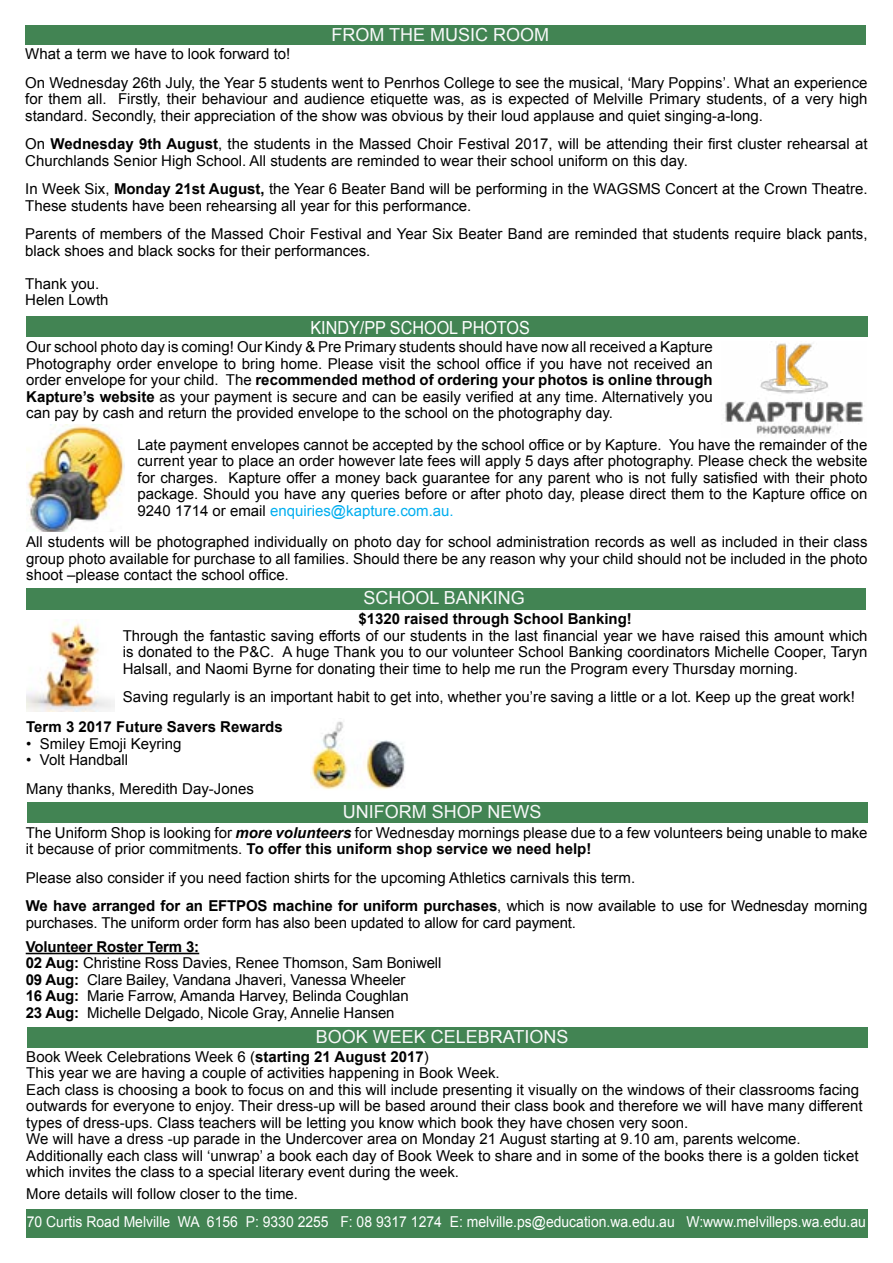
<style>
.page{position:relative;width:893px;height:1263px;background:#fff}
.page>*{position:absolute;margin:0;border:0;box-sizing:border-box;transform-origin:0 0}
.t1{font:18px "Arial";color:#f8f8f9}
.t2{font:18px "Arial";color:#fff;scale:.9 1}
.t3{font:15px/16.5px "Arial";color:#000}
.t4{font:15px/16.5px "Arial";color:#000;text-align:justify;scale:.93 1}
.t5{font:15px "Arial";color:#fff;scale:.93 1}
.t6{font:700 15px "Arial";color:#000}
.s1{font-weight:700}
.s2{color:#00aeef}
.s3{font-weight:700;font-style:italic}
</style>
<div class="page">
<div style="left:26px;top:1209px;width:841px;height:28px;background:#428453"></div>
<hr style="left:26px;top:953px;width:173px;height:1px;background:#000">
<div style="left:25px;top:26px;width:841px;height:19px;background:#428453"></div>
<div style="left:26px;top:588px;width:840px;height:21px;background:#428453"></div>
<div style="left:27px;top:803px;width:840px;height:20px;background:#428453"></div>
<img style="left:725px;top:341px;width:139px;height:94px">
<div style="left:26px;top:317px;width:841px;height:20px;background:#428453"></div>
<img style="left:26px;top:424px;width:98px;height:107px">
<img style="left:26px;top:622px;width:88px;height:89px">
<img style="left:310px;top:721px;width:95px;height:69px">
<div style="left:27px;top:1027px;width:840px;height:20px;background:#428453"></div>
<p class="t1" style="left:331px;top:23px;width:219px">FROM THE MUSIC ROOM</p>
<p class="t3" style="left:25px;top:40px;width:844px;line-height:28.5px">What a term we have to look forward to!<br>On Wednesday 26th July, the Year 5 students went to Penrhos College to see the musical, ‘Mary Poppins’. What an experience</p>
<p class="t3" style="left:25px;top:91px;width:844px">for them all. Firstly, their behaviour and audience etiquette was, as is expected of Melville Primary students, of a very high standard. Secondly, their appreciation of the show was obvious by their loud applause and quiet singing-a-long.</p>
<p class="t3" style="left:25px;top:136px;width:844px">On <span class="s1">Wednesday 9th August</span>, the students in the Massed Choir Festival 2017, will be attending their first cluster rehearsal at<br>Churchlands Senior High School. All students are reminded to wear their school uniform on this day.</p>
<p class="t3" style="left:25px;top:181px;width:844px">In Week Six, <span class="s1">Monday 21st August,</span> the Year 6 Beater Band will be performing in the WAGSMS Concert at the Crown Theatre.<br>These students have been rehearsing all year for this performance.</p>
<p class="t3" style="left:25px;top:226px;width:844px">Parents of members of the Massed Choir Festival and Year Six Beater Band are reminded that students require black pants, black shoes and black socks for their performances.</p>
<p class="t3" style="left:25px;top:275px;width:85px">Thank you.<br>Helen Lowth</p>
<p class="t2" style="left:310px;top:316px;width:246px">KINDY/PP SCHOOL PHOTOS</p>
<p class="t3" style="left:26px;top:339px;width:688px;text-align:justify">Our school photo day is coming! Our Kindy &amp; Pre Primary students should have now all received a Kapture Photography order envelope to bring home. Please visit the school office if you have not received an order envelope for your child. The <span class="s1">recommended method of ordering your photos is online through Kapture’s website</span> as your payment is secure and can be easily verified at any time. Alternatively you can pay by cash and return the provided envelope to the school on the photography day.</p>
<p class="t4" style="left:137px;top:437px;width:786px">Late payment envelopes cannot be accepted by the school office or by Kapture. You have the remainder of the current year to place an order however late fees will apply 5 days after photography. Please check the website for charges. Kapture offer a money back guarantee for any parent who is not fully satisfied with their photo package. Should you have any queries before or after photo day, please direct them to the Kapture office on 9240 1714 or email <span class="s2">enquiries@kapture.com.au.</span></p>
<p class="t3" style="left:26px;top:534px;width:843px;text-align:justify">All students will be photographed individually on photo day for school administration records as well as included in their class group photo available for purchase to all families. Should there be any reason why your child should not be included in the photo shoot –please contact the school office.</p>
<p class="t1" style="left:363px;top:586px;width:163px">SCHOOL BANKING</p>
<p class="t6" style="left:358px;top:609px;width:275px">$1320 raised through School Banking!</p>
<p class="t3" style="left:123px;top:627px;width:746px;text-align:justify">Through the fantastic saving efforts of our students in the last financial year we have raised this amount which is donated to the P&amp;C. A huge Thank you to our volunteer School Banking coordinators Michelle Cooper, Taryn Halsall, and Naomi Byrne for donating their time to help me run the Program every Thursday morning.</p>
<p class="t3" style="left:123px;top:689px;width:734px">Saving regularly is an important habit to get into, whether you’re saving a little or a lot. Keep up the great work!</p>
<p class="t6" style="left:26px;top:717px;width:258px">Term 3 2017 Future Savers Rewards</p>
<p class="t3" style="left:26px;top:735px;width:157px">• Smiley Emoji Keyring</p>
<p class="t3" style="left:26px;top:746px;width:229px;line-height:28.5px">• Volt Handball<br>Many thanks, Meredith Day-Jones</p>
<p class="t1" style="left:343px;top:800px;width:13px">uniform</p>
<p class="t1" style="left:432px;top:800px;width:14px">shop</p>
<p class="t1" style="left:487px;top:800px;width:27px">News</p>
<p class="t3" style="left:26px;top:824px;width:843px">The Uniform Shop is looking for <span class="s3">more volunteers</span> for Wednesday mornings please due to a few volunteers being unable to make it because of prior commitments. <span class="s1">To offer this uniform shop service we need help!</span></p>
<p class="t3" style="left:26px;top:863px;width:843px;line-height:28.5px">Please also consider if you need faction shirts for the upcoming Athletics carnivals this term.<br><span class="s1">We have arranged for an EFTPOS machine for uniform purchases</span>, which is now available to use for Wednesday morning</p>
<p class="t3" style="left:26px;top:914px;width:552px">purchases. The uniform order form has also been updated to allow for card payment.</p>
<p class="t3" style="left:26px;top:938px;width:417px"><span class="s1">Volunteer Roster Term 3:<br>02 Aug:</span> Christine Ross Davies, Renee Thomson, Sam Boniwell <span class="s1">09 Aug:</span> Clare Bailey, Vandana Jhaveri, Vanessa Wheeler<br><span class="s1">16 Aug:</span> Marie Farrow, Amanda Harvey, Belinda Coughlan<br><span class="s1">23 Aug:</span> Michelle Delgado, Nicole Gray, Annelie Hansen</p>
<p class="t1" style="left:316px;top:1024px;width:14px">book</p>
<p class="t1" style="left:373px;top:1024px;width:15px">week</p>
<p class="t1" style="left:431px;top:1024px;width:13px">celebrations</p>
<p class="t3" style="left:26px;top:1048px;width:838px">Book Week Celebrations Week 6 (<span class="s1">starting 21 August 2017</span>)<br>This year we are having a couple of activities happening in Book Week.<br>Each class is choosing a book to focus on and this will include presenting it visually on the windows of their classrooms facing outwards for everyone to enjoy. Their dress-up will be based around their class book and therefore we will have many different types of dress-ups. Class teachers will be letting you know which book they have chosen very soon.<br>We will have a dress -up parade in the Undercover area on Monday 21 August starting at 9.10 am, parents welcome.<br>Additionally each class will ‘unwrap’ a book each day of Book Week to share and in some of the books there is a golden ticket which invites the class to a special literary event during the week.</p>
<p class="t3" style="left:26px;top:1185px;width:273px">More details will follow closer to the time.</p>
<p class="t5" style="left:27px;top:1212px;width:904px">70 Curtis Road Melville WA 6156 P: 9330 2255 F: 08 9317 1274 E: melville.ps@education.wa.edu.au W:www.melvilleps.wa.edu.au</p>
</div>
